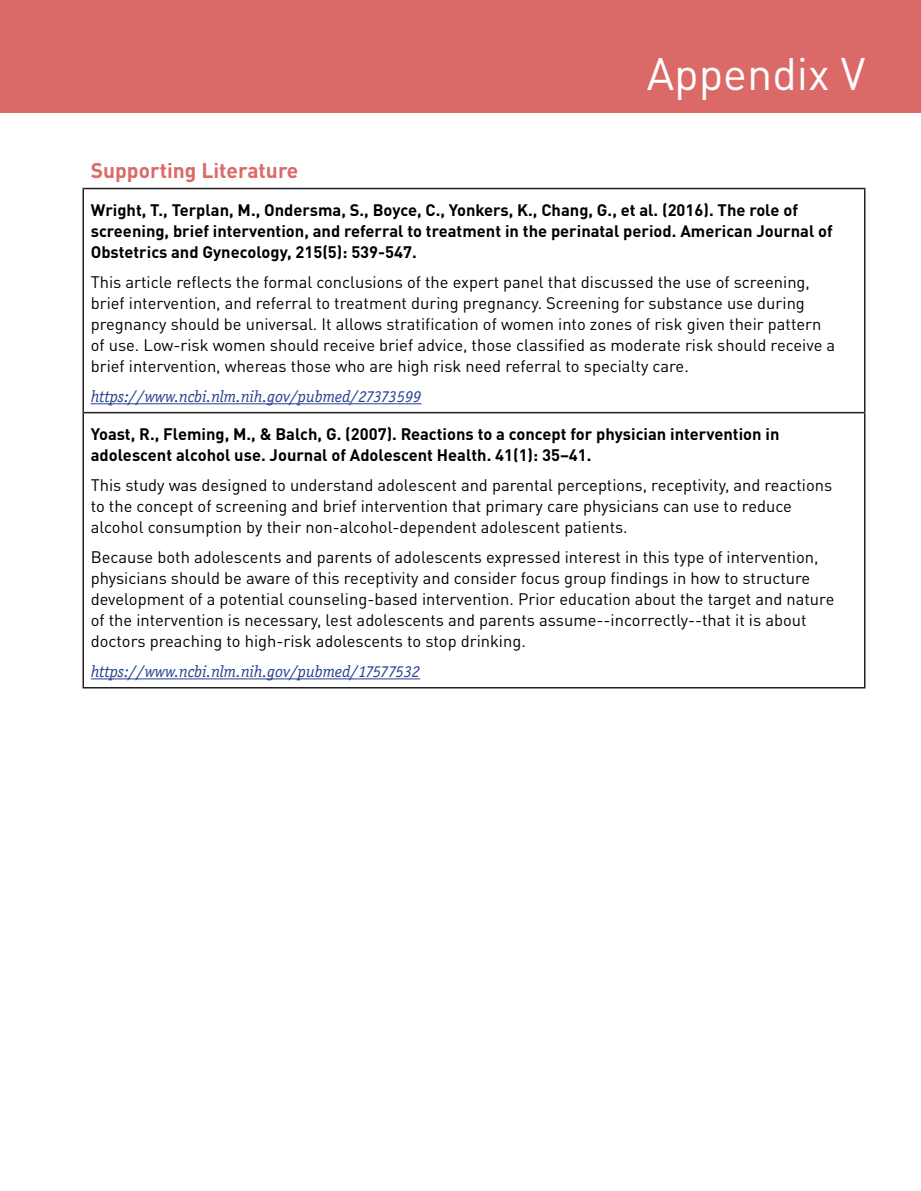
<style>
.page{position:relative;width:921px;height:1191px;background:#fff}
.page>*{position:absolute;margin:0;border:0;box-sizing:border-box;transform-origin:0 0}
.t1{font:45px "DIN Pro";color:#fff}
.t2{font:700 21px "DIN Pro";color:#da6a68}
.t3{font:16.5px/21px "DIN Pro";color:#000}
.t4{font:700 16.5px/21px "DIN Pro";color:#000}
.t5{font:italic 16.5px "Officina Ser ITC Std";color:#25408f}
</style>
<div class="page">
<div style="left:0;top:0;width:921px;height:112px;background:#da6968"></div>
<hr style="left:82px;top:188px;width:784px;height:1px;background:#231f20">
<hr style="left:82px;top:189px;width:2px;height:223px;background:#231f20">
<hr style="left:864px;top:189px;width:2px;height:223px;background:#231f20">
<hr style="left:82px;top:412px;width:784px;height:1px;background:#231f20">
<hr style="left:82px;top:413px;width:2px;height:274px;background:#231f20">
<hr style="left:864px;top:413px;width:2px;height:274px;background:#231f20">
<hr style="left:82px;top:687px;width:784px;height:2px;background:#231f20">
<hr style="left:91px;top:403px;width:331px;height:1px;background:#25408f">
<hr style="left:91px;top:678px;width:329px;height:1px;background:#25408f">
<p class="t1" style="left:647px;top:38px;width:220px">Appendix V</p>
<h1 class="t1" style="left:640px;top:40px;width:220px">Appendix V</h1>
<p class="t2" style="left:91px;top:153px;width:209px">Supporting Literature</p>
<p class="t4" style="left:91px;top:198px;width:744px">Wright, T., Terplan, M., Ondersma, S., Boyce, C., Yonkers, K., Chang, G., et al. (2016). The role of screening, brief intervention, and referral to treatment in the perinatal period. American Journal of<br>Obstetrics and Gynecology, 215(5): 539-547.</p>
<p class="t3" style="left:91px;top:270px;width:746px">This article reflects the formal conclusions of the expert panel that discussed the use of screening, brief intervention, and referral to treatment during pregnancy. Screening for substance use during pregnancy should be universal. It allows stratification of women into zones of risk given their pattern of use. Low-risk women should receive brief advice, those classified as moderate risk should receive a brief intervention, whereas those who are high risk need referral to specialty care.</p>
<p class="t5" style="left:91px;top:387px;width:332px">https://www.ncbi.nlm.nih.gov/pubmed/27373599</p>
<p class="t4" style="left:91px;top:422px;width:690px">Yoast, R., Fleming, M., &amp; Balch, G. (2007). Reactions to a concept for physician intervention in adolescent alcohol use. Journal of Adolescent Health. 41(1): 35–41.</p>
<p class="t3" style="left:91px;top:473px;width:743px">This study was designed to understand adolescent and parental perceptions, receptivity, and reactions to the concept of screening and brief intervention that primary care physicians can use to reduce alcohol consumption by their non-alcohol-dependent adolescent patients.</p>
<p class="t3" style="left:91px;top:545px;width:745px">Because both adolescents and parents of adolescents expressed interest in this type of intervention, physicians should be aware of this receptivity and consider focus group findings in how to structure development of a potential counseling-based intervention. Prior education about the target and nature of the intervention is necessary, lest adolescents and parents assume--incorrectly--that it is about doctors preaching to high-risk adolescents to stop drinking.</p>
<p class="t5" style="left:91px;top:663px;width:331px">https://www.ncbi.nlm.nih.gov/pubmed/17577532</p>
</div>
